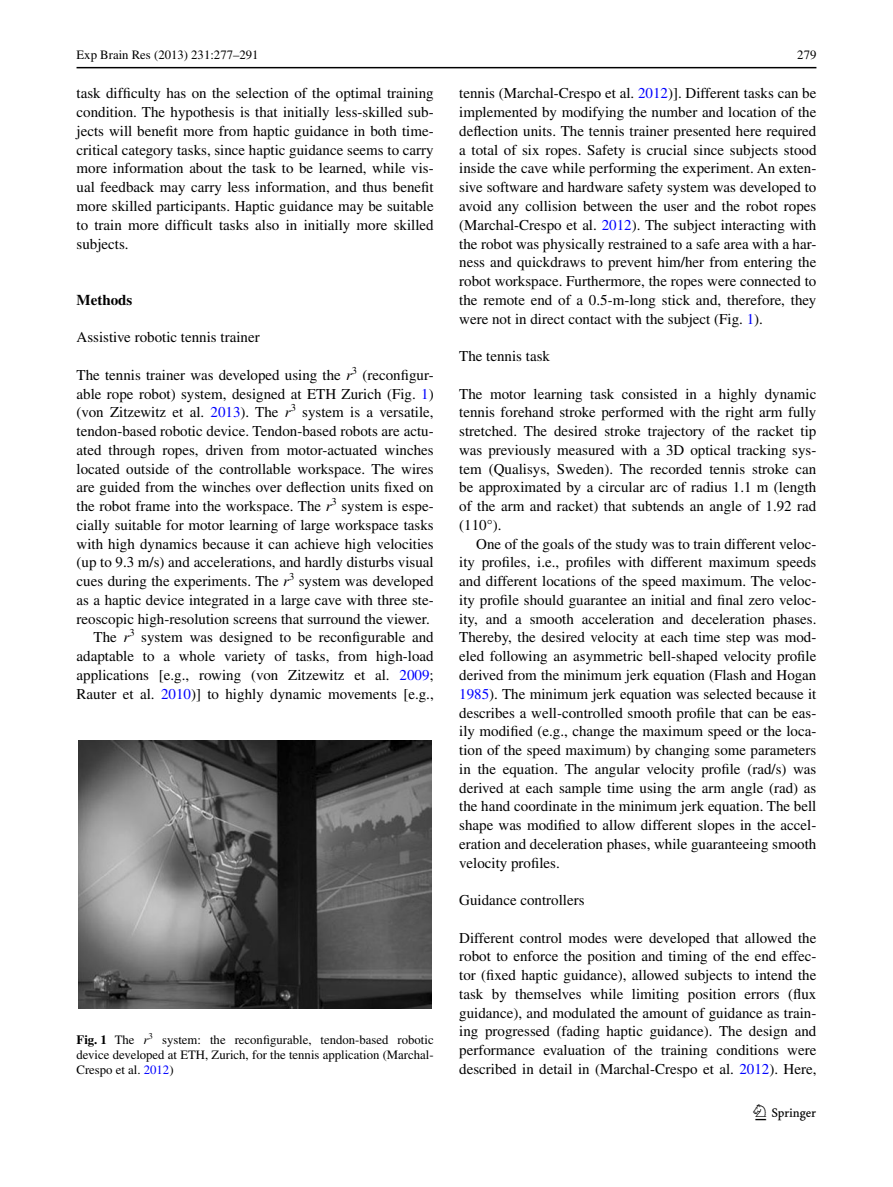
<style>
.page{position:relative;width:893px;height:1187px;background:#fff}
.page>*{position:absolute;margin:0;border:0;box-sizing:border-box;transform-origin:0 0}
.t1{font:22.5px "Springnew";color:#000}
.t2{font:15px/18.8px "Times";color:#000;text-align:justify}
.t3{font:700 15px "Times";color:#000}
.t4{font:12.75px/15px "Times";color:#000;text-align:justify}
.s1{font-style:italic}
.s2{color:#00f}
.s3{font-weight:700}
</style>
<div class="page">
<hr style="left:77px;top:67px;width:739px;height:1px;background:#000">
<img style="left:79px;top:740px;width:353px;height:268px">
<p class="t4" style="left:77px;top:48px;width:184px">Exp Brain Res (2013) 231:277–291</p>
<p class="t4" style="left:797px;top:48px;width:21px">279</p>
<p class="t2" style="left:77px;top:84px;width:359px">task difficulty has on the selection of the optimal training condition. The hypothesis is that initially less-skilled sub&shy;jects will benefit more from haptic guidance in both time&shy;critical category tasks, since haptic guidance seems to carry more information about the task to be learned, while vis&shy;ual feedback may carry less information, and thus benefit more skilled participants. Haptic guidance may be suitable to train more difficult tasks also in initially more skilled subjects.</p>
<p class="t3" style="left:77px;top:291px;width:57px">Methods</p>
<p class="t2" style="left:77px;top:328px;width:185px">Assistive robotic tennis trainer</p>
<p class="t2" style="left:77px;top:365px;width:359px;text-align:right">The tennis trainer was developed using the <span class="s1">r</span><sup>3</sup> (reconfigur&shy;able rope robot) system, designed at ETH Zurich (Fig. <span class="s2">1</span>) (von Zitzewitz et al. <span class="s2">2013</span>). The <span class="s1">r</span><sup>3</sup> system is a versatile, tendon-based robotic device. Tendon-based robots are actu&shy;ated through ropes, driven from motor-actuated winches located outside of the controllable workspace. The wires are guided from the winches over deflection units fixed on the robot frame into the workspace. The <span class="s1">r</span><sup>3</sup> system is espe&shy;cially suitable for motor learning of large workspace tasks with high dynamics because it can achieve high velocities (up to 9.3 m/s) and accelerations, and hardly disturbs visual cues during the experiments. The <span class="s1">r</span><sup>3</sup> system was developed as a haptic device integrated in a large cave with three ste&shy;reoscopic high-resolution screens that surround the viewer.<br>The <span class="s1">r</span><sup>3</sup> system was designed to be reconfigurable and adaptable to a whole variety of tasks, from high-load applications [e.g., rowing (von Zitzewitz et al. <span class="s2">2009</span>; Rauter et al. <span class="s2">2010</span>)] to highly dynamic movements [e.g.,</p>
<p class="t4" style="left:77px;top:1032px;width:359px"><span class="s3">Fig. 1</span> The <span class="s1">r</span><sup>3</sup> system: the reconfigurable, tendon-based robotic device developed at ETH , Zurich, for the tennis application (Marchal-Crespo et al. <span class="s2">2012</span>)</p>
<p class="t2" style="left:459px;top:84px;width:359px">tennis (Marchal-Crespo et al. <span class="s2">2012</span>)]. Different tasks can be implemented by modifying the number and location of the deflection units. The tennis trainer presented here required a total of six ropes. Safety is crucial since subjects stood inside the cave while performing the experiment. An exten&shy;sive software and hardware safety system was developed to avoid any collision between the user and the robot ropes (Marchal-Crespo et al. <span class="s2">2012</span>). The subject interacting with the robot was physically restrained to a safe area with a har&shy;ness and quickdraws to prevent him/her from entering the robot workspace. Furthermore, the ropes were connected to the remote end of a 0.5-m-long stick and, therefore, they were not in direct contact with the subject (Fig. <span class="s2">1</span>).</p>
<p class="t2" style="left:459px;top:346px;width:92px">The tennis task</p>
<p class="t2" style="left:459px;top:384px;width:359px">The motor learning task consisted in a highly dynamic tennis forehand stroke performed with the right arm fully stretched. The desired stroke trajectory of the racket tip was previously measured with a 3D optical tracking sys&shy;tem (Qualisys, Sweden). The recorded tennis stroke can be approximated by a circular arc of radius 1.1 m (length of the arm and racket) that subtends an angle of 1.92 rad (110°).</p>
<p class="t2" style="left:459px;top:534px;width:359px;text-indent:17px">One of the goals of the study was to train different veloc&shy;ity profiles, i.e., profiles with different maximum speeds and different locations of the speed maximum. The veloc&shy;ity profile should guarantee an initial and final zero veloc&shy;ity, and a smooth acceleration and deceleration phases.<br>Thereby, the desired velocity at each time step was mod&shy;eled following an asymmetric bell-shaped velocity profile derived from the minimum jerk equation (Flash and Hogan <span class="s2">1985</span>). The minimum jerk equation was selected because it describes a well-controlled smooth profile that can be eas&shy;ily modified (e.g., change the maximum speed or the loca&shy;tion of the speed maximum) by changing some parameters in the equation. The angular velocity profile (rad/s) was derived at each sample time using the arm angle (rad) as the hand coordinate in the minimum jerk equation. The bell shape was modified to allow different slopes in the accel&shy;eration and deceleration phases, while guaranteeing smooth velocity profiles.</p>
<p class="t2" style="left:459px;top:890px;width:127px">Guidance controllers</p>
<p class="t2" style="left:459px;top:928px;width:359px">Different control modes were developed that allowed the robot to enforce the position and timing of the end effec&shy;tor (fixed haptic guidance), allowed subjects to intend the task by themselves while limiting position errors (flux guidance), and modulated the amount of guidance as train&shy;ing progressed (fading haptic guidance). The design and performance evaluation of the training conditions were described in detail in (Marchal-Crespo et al. <span class="s2">2012</span>). Here,</p>
<h1 class="t1" style="left:755px;top:1104px;width:62px">1 3</h1>
</div>
